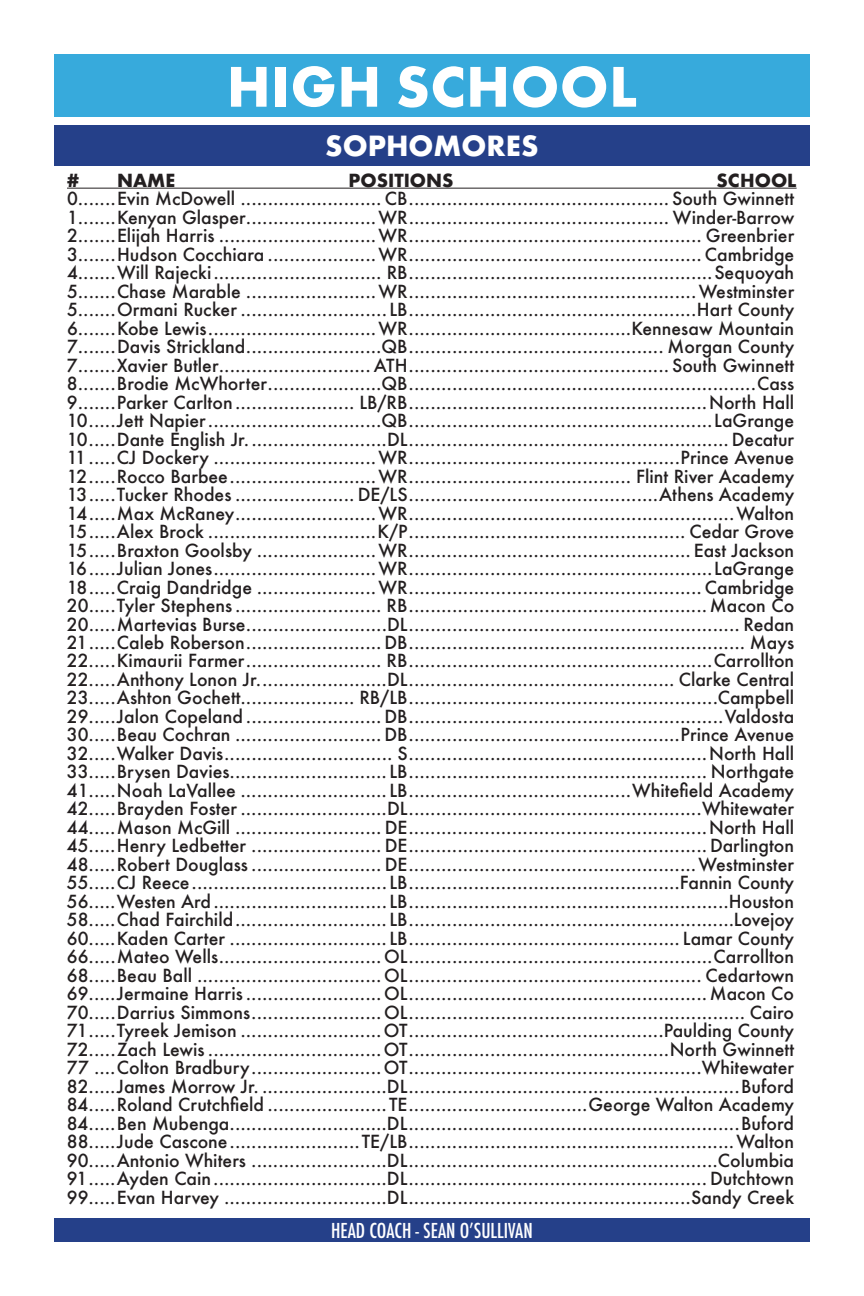
<style>
.page{position:relative;width:864px;height:1296px;background:#fff}
.page>*{position:absolute;margin:0;border:0;box-sizing:border-box;transform-origin:0 0}
.t1{font:700 59.6px "Futura PT";letter-spacing:.01em;color:#fff}
.t2{font:700 27px "Futura";color:#fff}
.t3{font:500 condensed 20px "Futura";color:#fff}
.t4{font:500 17.6px/18.4px "Futura";color:#231f20;text-align:justify}
.t5{font:700 17.6px "Futura";color:#231f20}
</style>
<div class="page">
<div style="left:54px;top:54px;width:756px;height:63px;background:#37aadc"></div>
<div style="left:54px;top:1219px;width:756px;height:23px;background:#254089"></div>
<hr style="left:67px;top:188px;width:730px;height:1px;background:#231f20">
<div style="left:54px;top:125px;width:756px;height:40px;background:#254089"></div>
<h1 class="t1" style="left:227px;top:48px;width:412px">HIGH SCHOOL</h1>
<h2 class="t2" style="left:325px;top:127px;width:215px">SOPHOMORES</h2>
<p class="t5" style="left:67px;top:167px;width:13px">#</p>
<p class="t5" style="left:117px;top:167px;width:60px">NAME</p>
<p class="t5" style="left:349px;top:167px;width:106px">POSITIONS</p>
<p class="t5" style="left:717px;top:167px;width:82px">SCHOOL</p>
<p class="t4" style="left:67px;top:189px;width:729px">0.......Evin McDowell .......................... CB................................................ South Gwinnett 1.......Kenyan Glasper........................WR................................................ Winder-Barrow 2.......Elijah Harris .............................WR...................................................... Greenbrier 3.......Hudson Cocchiara ....................WR...................................................... Cambridge 4.......Will Rajecki............................... RB........................................................Sequoyah 5.......Chase Marable ........................WR.....................................................Westminster 5.......Ormani Rucker ........................... LB.....................................................Hart County 6.......Kobe Lewis...............................WR.........................................Kennesaw Mountain 7.......Davis Strickland.........................QB............................................... Morgan County 7.......Xavier Butler............................ ATH................................................ South Gwinnett 8.......Brodie McWhorter.....................QB................................................................Cass 9.......Parker Carlton...................... LB/RB.......................................................North Hall 10.....Jett Napier................................QB........................................................LaGrange 10.....Dante English Jr..........................DL........................................................... Decatur 11.....CJ Dockery ..............................WR..................................................Prince Avenue 12.....Rocco Barbee...........................WR......................................... Flint River Academy 13.....Tucker Rhodes ...................... DE/LS..............................................Athens Academy 14.....Max McRaney..........................WR............................................................Walton 15.....Alex Brock ...............................K/P................................................... Cedar Grove 15.....Braxton Goolsby ......................WR.................................................... East Jackson 16.....Julian Jones..............................WR........................................................LaGrange 18.....Craig Dandridge ......................WR...................................................... Cambridge 20.....Tyler Stephens ........................... RB.......................................................Macon Co 20.....Martevias Burse..........................DL............................................................. Redan 21.....Caleb Roberson......................... DB.............................................................. Mays 22.....Kimaurii Farmer......................... RB........................................................Carrollton 22.....Anthony Lonon Jr........................DL................................................. Clarke Central 23.....Ashton Gochett..................... RB/LB.........................................................Campbell 29.....Jalon Copeland ......................... DB..........................................................Valdosta 30.....Beau Cochran ........................... DB..................................................Prince Avenue 32.....Walker Davis............................... S.......................................................North Hall 33.....Brysen Davies............................. LB....................................................... Northgate 41.....Noah LaVallee ........................... LB.........................................Whitefield Academy 42.....Brayden Foster ...........................DL......................................................Whitewater 44.....Mason McGill ........................... DE.......................................................North Hall 45.....Henry Ledbetter ........................ DE....................................................... Darlington 48.....Robert Douglass ........................ DE.....................................................Westminster 55.....CJ Reece.................................... LB..................................................Fannin County 56.....Westen Ard................................ LB...........................................................Houston 58.....Chad Fairchild............................ LB............................................................Lovejoy 60.....Kaden Carter ............................. LB.................................................. Lamar County 66.....Mateo Wells..............................OL........................................................Carrollton 68.....Beau Ball ..................................OL...................................................... Cedartown 69.....Jermaine Harris .........................OL.......................................................Macon Co 70.....Darrius Simmons........................OL.............................................................. Cairo 71.....Tyreek Jemison ..........................OT...............................................Paulding County 72.....Zach Lewis ................................OT................................................North Gwinnett 77 ....Colton Bradbury........................OT......................................................Whitewater 82.....James Morrow Jr. .......................DL.............................................................Buford 84.....Roland Crutchfield ...................... TE.................................George Walton Academy 84.....Ben Mubenga.............................DL.............................................................Buford 88.....Jude Cascone........................TE/LB............................................................Walton 90.....Antonio Whiters .........................DL.........................................................Columbia 91.....Ayden Cain................................DL....................................................... Dutchtown 99.....Evan Harvey ..............................DL....................................................Sandy Creek</p>
<p class="t3" style="left:331px;top:1218px;width:203px">HEAD COACH - SEAN O’SULLIVAN</p>
</div>
